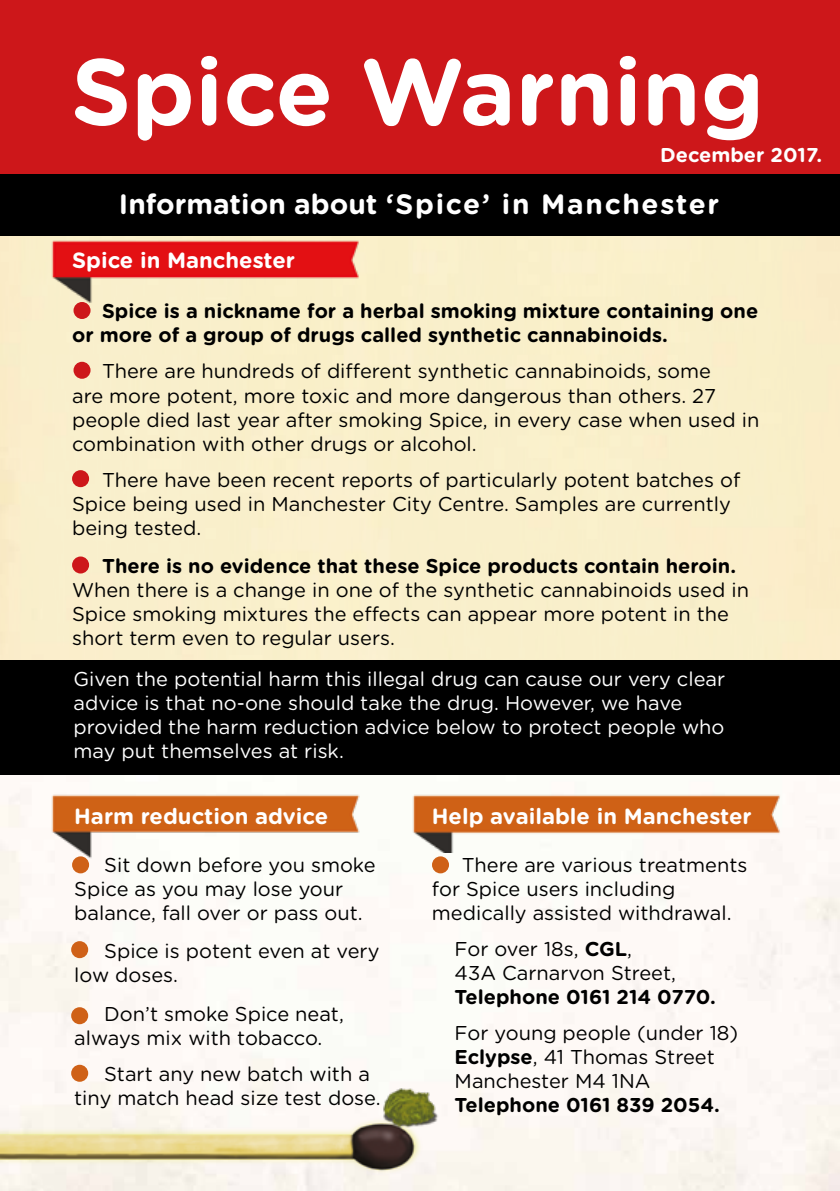
<style>
.page{position:relative;width:840px;height:1191px;background:#fff}
.page>*{position:absolute;margin:0;border:0;box-sizing:border-box;transform-origin:0 0}
.t1{font:700 94px "Gotham Rounded";color:#fff}
.t2{font:700 28px "Gotham Rounded";letter-spacing:.02em;color:#fff}
.t3{font:700 22px "Gotham Rounded";color:#fff}
.t4{font:20px/24px "Gotham Rounded";color:#000}
.t5{font:700 20px/24px "Gotham Rounded";color:#000}
.t6{font:20px/24px "Gotham Rounded";color:#fff}
.t7{font:700 20px "Gotham Rounded";color:#fff}
.s1{font-weight:700}
</style>
<div class="page">
<img style="left:0;top:774px;width:839px;height:417px">
<div style="left:0;top:236px;width:839px;height:424px;background:#f9efcb"></div>
<img style="left:40px;top:236px;width:567px;height:68px">
<div style="left:0;top:660px;width:839px;height:114px;background:#000"></div>
<div style="left:0;top:0;width:839px;height:174px;background:#cd171a"></div>
<div style="left:0;top:174px;width:839px;height:62px;background:#000"></div>
<img style="left:40px;top:781px;width:361px;height:97px">
<img style="left:0;top:1081px;width:449px;height:98px">
<div style="left:72px;top:856px;width:17px;height:17px;background:#cf6117;border-radius:50%"></div>
<div style="left:71px;top:941px;width:17px;height:17px;background:#cf6117;border-radius:50%"></div>
<div style="left:71px;top:1007px;width:17px;height:17px;background:#cf6117;border-radius:50%"></div>
<div style="left:71px;top:1064px;width:17px;height:17px;background:#cf6117;border-radius:50%"></div>
<img style="left:401px;top:781px;width:438px;height:72px">
<div style="left:432px;top:856px;width:17px;height:17px;background:#cf6117;border-radius:50%"></div>
<div style="left:72px;top:470px;width:17px;height:17px;background:#cd171a;border-radius:50%"></div>
<div style="left:73px;top:362px;width:17px;height:17px;background:#cd171a;border-radius:50%"></div>
<div style="left:73px;top:302px;width:17px;height:17px;background:#cd171a;border-radius:50%"></div>
<div style="left:72px;top:556px;width:17px;height:17px;background:#cd171a;border-radius:50%"></div>
<h1 class="t1" style="left:71px;top:23px;width:694px">Spice Warning</h1>
<p class="t7" style="left:659px;top:141px;width:163px">December 2017.</p>
<h2 class="t2" style="left:119px;top:184px;width:601px">Information about ‘Spice’ in Manchester</h2>
<p class="t3" style="left:72px;top:244px;width:224px">Spice in Manchester</p>
<p class="t5" style="left:72px;top:298px;width:687px;text-indent:30px">Spice is a nickname for a herbal smoking mixture containing one or more of a group of drugs called synthetic cannabinoids.</p>
<p class="t4" style="left:72px;top:358px;width:688px;text-indent:30px">There are hundreds of different synthetic cannabinoids, some<br>are more potent, more toxic and more dangerous than others. 27 people died last year after smoking Spice, in every case when used in combination with other drugs or alcohol.</p>
<p class="t4" style="left:72px;top:466px;width:669px;text-indent:30px">There have been recent reports of particularly potent batches of<br>Spice being used in Manchester City Centre. Samples are currently being tested.</p>
<p class="t5" style="left:102px;top:552px;width:635px">There is no evidence that these Spice products contain heroin.</p>
<p class="t4" style="left:72px;top:576px;width:678px">When there is a change in one of the synthetic cannabinoids used in<br>Spice smoking mixtures the effects can appear more potent in the short term even to regular users.</p>
<p class="t6" style="left:73px;top:666px;width:652px">Given the potential harm this illegal drug can cause our very clear advice is that no-one should take the drug. However, we have provided the harm reduction advice below to protect people who may put themselves at risk.</p>
<p class="t3" style="left:74px;top:800px;width:255px">Harm reduction advice</p>
<p class="t4" style="left:74px;top:852px;width:303px;text-indent:30px">Sit down before you smoke<br>Spice as you may lose your balance, fall over or pass out.</p>
<p class="t4" style="left:74px;top:938px;width:306px;text-indent:30px">Spice is potent even at very low doses.</p>
<p class="t4" style="left:74px;top:1000px;width:271px;text-indent:30px">Don’t smoke Spice neat, always mix with tobacco.</p>
<p class="t4" style="left:74px;top:1060px;width:308px;text-indent:30px">Start any new batch with a tiny match head size test dose.</p>
<p class="t3" style="left:431px;top:800px;width:321px">Help available in Manchester</p>
<p class="t4" style="left:431px;top:852px;width:317px;text-indent:30px">There are various treatments for Spice users including medically assisted withdrawal.</p>
<p class="t4" style="left:454px;top:936px;width:223px">For over 18s, <span class="s1">CGL</span>,<br>43A Carnarvon Street,</p>
<p class="t5" style="left:454px;top:984px;width:262px">Telephone 0161 214 0770.</p>
<p class="t4" style="left:454px;top:1020px;width:285px">For young people (under 18)<br><span class="s1">Eclypse</span>, 41 Thomas Street<br>Manchester M4 1NA</p>
<p class="t5" style="left:454px;top:1092px;width:267px">Telephone 0161 839 2054.</p>
</div>
